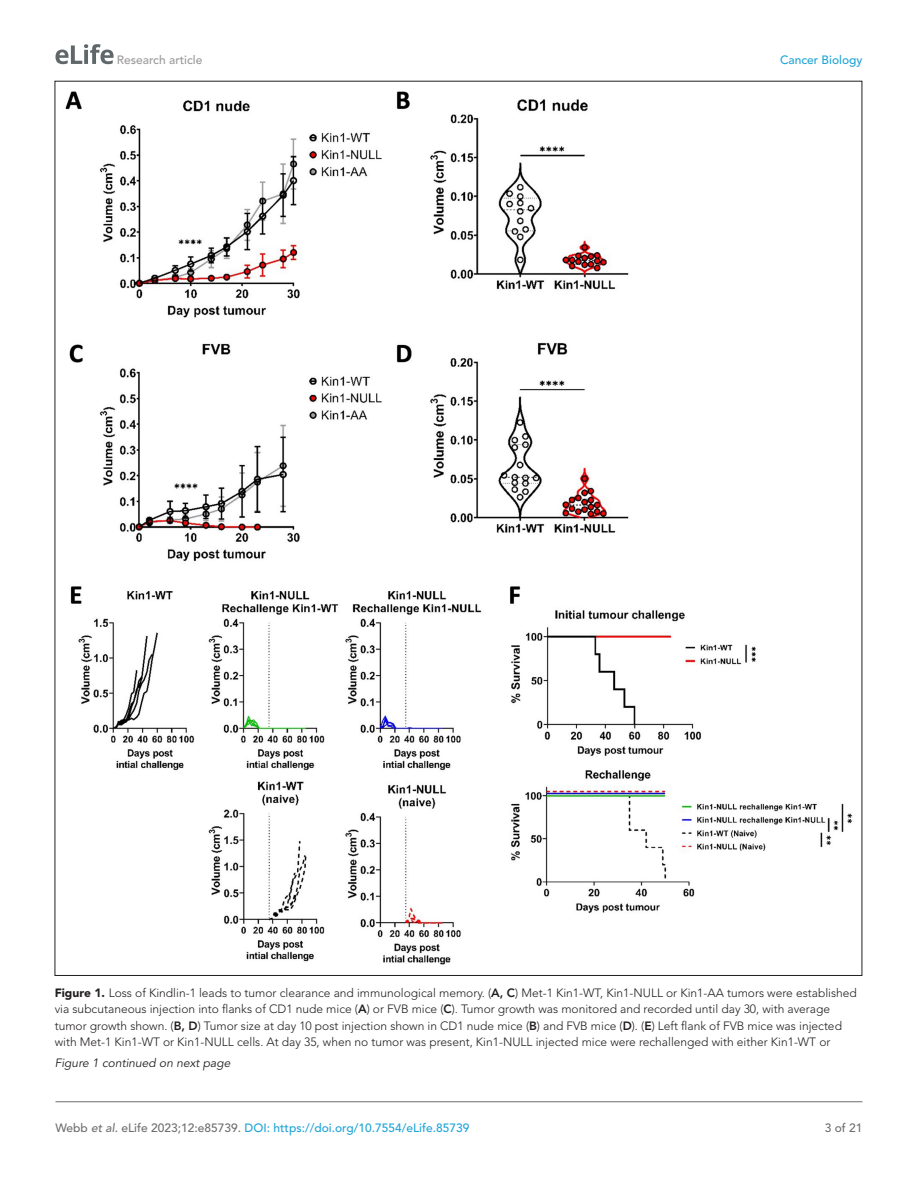
<style>
.page{position:relative;width:918px;height:1188px;background:#fff}
.page>*{position:absolute;margin:0;border:0;box-sizing:border-box;transform-origin:0 0}
.t1{font:300 12px/16.5px "Avenir LT Std";color:#231f20}
.t2{font:500 12px "Avenir LT Std";color:#1ea4d7}
.t3{font:italic 12px "Avenir LT Std";color:#231f20}
.t4{font:500 12px "Avenir LT Std";color:#9a9a9a}
.t5{font:500 12px "Avenir LT Std";color:#6e6e70}
.s1{font-weight:900}
.s2{font-weight:800}
.s3{color:#6e6e70}
.s4{font-style:italic;color:#6e6e70}
</style>
<div class="page">
<svg style="left:55px;top:44px;width:59px;height:20px"></svg>
<hr style="left:56px;top:1101px;width:806px;height:1px;background:#6e6e70">
<img style="left:65px;top:91px;width:788px;height:874px">
<p class="t4" style="left:117px;top:53px;width:87px">Research article</p>
<p class="t2" style="left:780px;top:53px;width:84px">Cancer Biology</p>
<p class="t1" style="left:55px;top:984px;width:804px"><span class="s1">Figure 1.</span> Loss of Kindlin-1 leads to tumor clearance and immunological memory. (<span class="s2">A, C</span>) Met-1 Kin1-WT, Kin1-NULL or Kin1-AA tumors were established via subcutaneous injection into flanks of CD1 nude mice (<span class="s2">A</span>) or FVB mice (<span class="s2">C</span>). Tumor growth was monitored and recorded until day 30, with average tumor growth shown. (<span class="s2">B, D</span>) Tumor size at day 10 post injection shown in CD1 nude mice (<span class="s2">B</span>) and FVB mice (<span class="s2">D</span>). (<span class="s2">E</span>) Left flank of FVB mice was injected with Met-1 Kin1-WT or Kin1-NULL cells. At day 35, when no tumor was present, Kin1-NULL injected mice were rechallenged with either Kin1-WT or</p>
<p class="t3" style="left:55px;top:1056px;width:177px">Figure 1 continued on next page</p>
<p class="t2" style="left:56px;top:1121px;width:416px"><span class="s3">Webb</span> <span class="s4">et al</span><span class="s3">. eLife 2023;12:e85739.</span> DOI: https://doi.org/10.7554/eLife.85739</p>
<p class="t5" style="left:825px;top:1121px;width:39px">3 of 21</p>
</div>
